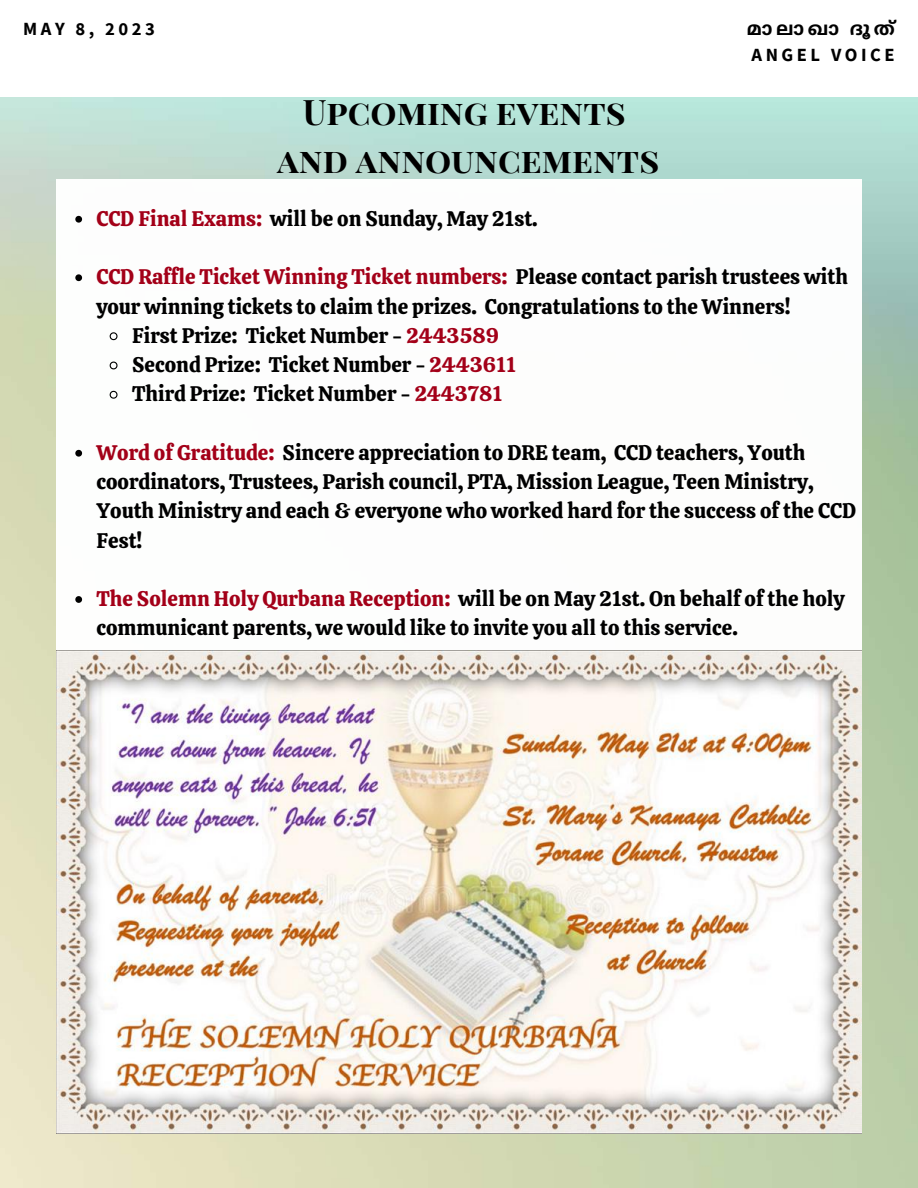
<style>
.page{position:relative;width:918px;height:1188px;background:#fff}
.page>*{position:absolute;margin:0;border:0;box-sizing:border-box;transform-origin:0 0}
.t1{font:700 34.5px/47.2px "Playfair Display SC";color:#000;text-align:center}
.t2{font:21px/29.2px "Calistoga";color:#000}
.t3{font:21px "Calistoga";color:#a30018}
.t4{font:700 18.6px "Source Sans Pro";letter-spacing:.19em;color:#000}
.t5{font:700 18.6px "Noto Sans Malayalam";color:#000}
.s1{color:#a30018}
.s2{color:#000}
</style>
<div class="page">
<svg style="left:75px;top:216px;width:7px;height:7px"></svg>
<svg style="left:75px;top:274px;width:7px;height:7px"></svg>
<svg style="left:109px;top:332px;width:9px;height:9px"></svg>
<svg style="left:109px;top:361px;width:9px;height:9px"></svg>
<svg style="left:109px;top:390px;width:9px;height:9px"></svg>
<svg style="left:75px;top:450px;width:7px;height:7px"></svg>
<svg style="left:75px;top:596px;width:7px;height:7px"></svg>
<img style="left:56px;top:651px;width:806px;height:482px">
<p class="t4" style="left:23px;top:16px;width:133px">MAY 8, 2023</p>
<p class="t5" style="left:747px;top:19px;width:77px">മാലാഖാ</p>
<p class="t5" style="left:850px;top:19px;width:36px">ദൂ ത്</p>
<p class="t4" style="left:752px;top:42px;width:145px">ANGEL VOICE</p>
<h1 class="t1" style="left:277px;top:88px;width:384px">Upcoming events and announcements</h1>
<p class="t2" style="left:96px;top:204px;width:443px"><span class="s1">CCD Final Exams:</span> will be on Sunday, May 21st.</p>
<p class="t3" style="left:96px;top:263px;width:753px">CCD Raffle Ticket Winning Ticket numbers: <span class="s2">Please contact parish trustees with</span></p>
<p class="t2" style="left:96px;top:292px;width:696px">your winning tickets to claim the prizes. Congratulations to the Winners!</p>
<p class="t2" style="left:132px;top:321px;width:368px">First Prize: Ticket Number - <span class="s1">2443589</span></p>
<p class="t2" style="left:132px;top:350px;width:386px">Second Prize: Ticket Number - <span class="s1">2443611</span></p>
<p class="t2" style="left:132px;top:380px;width:372px">Third Prize: Ticket Number - <span class="s1">2443781</span></p>
<p class="t2" style="left:96px;top:438px;width:761px"><span class="s1">Word of Gratitude:</span> Sincere appreciation to DRE team, CCD teachers, Youth coordinators, Trustees, Parish council, PTA, Mission League, Teen Ministry, Youth Ministry and each &amp; everyone who worked hard for the success of the CCD Fest!</p>
<p class="t2" style="left:96px;top:584px;width:750px"><span class="s1">The Solemn Holy Qurbana Reception:</span> will be on May 21st. On behalf of the holy communicant parents, we would like to invite you all to this service.</p>
</div>
